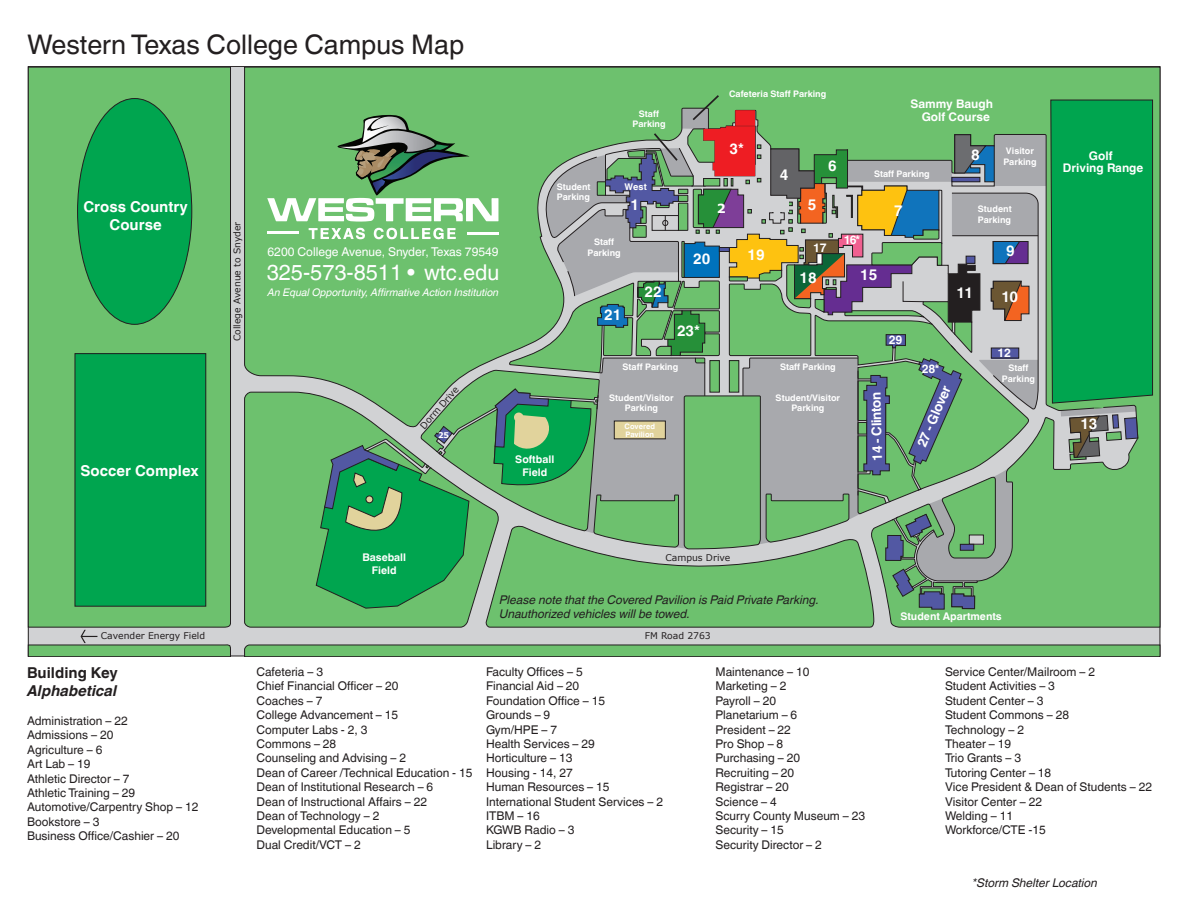
<style>
.page{position:relative;width:1188px;height:918px;background:#fff}
.page>*{position:absolute;margin:0;border:0;box-sizing:border-box;transform-origin:0 0}
.t1{font:27px "Helvetica World";color:#231f20}
.t2{font:21.75px "Helvetica World";color:#fff}
.t3{font:700 15px/18px "Helvetica World";color:#fff;text-align:center}
.t4{font:italic 700 15px "Helvetica World";color:#231f20}
.t5{font:700 15px "Helvetica World";color:#231f20}
.t6{font:700 13.5px "Helvetica World";color:#fff}
.t7{font:700 12.6px "Verdana";color:#fff}
.t8{font:12.15px "Helvetica World";color:#fff}
.t9{font:12px "Helvetica World";color:#231f20}
.t10{font:italic 12px "Helvetica World";color:#231f20}
.t11{font:700 12px "Helvetica World";letter-spacing:-.035em;color:#fff}
.t12{font:700 11.85px/13.2px "Helvetica World";color:#fff;text-align:right}
.t13{font:italic 10.5px "Helvetica World";color:#fff}
.t14{font:700 10.5px/12.6px "Helvetica World";color:#fff;text-align:center}
.t15{font:9.3px "Verdana";color:#231f20}
.t16{font:700 9.3px "Helvetica World";color:#fff}
.t17{font:700 9px/10.8px "Helvetica World";color:#fff;text-align:center}
.t18{font:700 7.95px "Verdana";color:#fff}
.t19{font:700 7.5px/7.5px "Helvetica World";color:#fff}
</style>
<div class="page">
<div style="left:28px;top:66px;width:1132px;height:590px;background:#d1d2d4"></div>
<svg style="left:244px;top:67px;width:916px;height:560px;background:#6fbc70"></svg>
<svg style="left:244px;top:392px;width:23px;height:235px;background:#69b96a"></svg>
<div style="left:28px;top:67px;width:203px;height:560px;background:#6dc16e"></div>
<svg style="left:244px;top:645px;width:916px;height:12px;background:#65af65"></svg>
<div style="left:75px;top:354px;width:131px;height:252px;background:#00a54f"></div>
<div style="left:75px;top:353px;width:131px;height:253px;border:1px solid #231f20"></div>
<div style="left:78px;top:99px;width:114px;height:225px;background:#00a54f;border-radius:50%"></div>
<svg style="left:1051px;top:100px;width:102px;height:360px;background:#18a258"></svg>
<svg style="left:28px;top:630px;width:203px;height:27px"></svg>
<svg style="left:267px;top:93px;width:771px;height:535px;background:#79af7e"></svg>
<p class="t1" style="left:27px;top:29px;width:439px">Western Texas College Campus Map</p>
<p class="t17" style="left:632px;top:108px;width:35px">Staff<br>Parking</p>
<p class="t17" style="left:557px;top:181px;width:35px;text-align:left">Student<br>Parking</p>
<p class="t16" style="left:625px;top:181px;width:24px">West</p>
<p class="t3" style="left:83px;top:198px;width:106px">Cross Country<br>Course</p>
<p class="t3" style="left:631px;top:196px;width:10px">1</p>
<p class="t15" style="left:231px;top:341px;width:121px;rotate:-90deg">College Avenue to Snyder</p>
<p class="t17" style="left:588px;top:237px;width:35px">Staff<br>Parking</p>
<p class="t8" style="left:268px;top:245px;width:233px">6200 College Avenue, Snyder, Texas 79549</p>
<p class="t2" style="left:267px;top:260px;width:234px">325-573-8511 • wtc.edu</p>
<p class="t3" style="left:644px;top:283px;width:19px">22</p>
<p class="t13" style="left:268px;top:286px;width:233px">An Equal Opportunity, Affirmative Action Institution</p>
<p class="t3" style="left:604px;top:306px;width:19px">21</p>
<p class="t17" style="left:729px;top:89px;width:99px">Cafeteria Staff Parking</p>
<p class="t12" style="left:910px;top:97px;width:84px">Sammy Baugh<br>Golf Course</p>
<p class="t3" style="left:729px;top:140px;width:16px">3*</p>
<p class="t7" style="left:717px;top:200px;width:10px">2</p>
<p class="t3" style="left:693px;top:250px;width:19px">20</p>
<p class="t3" style="left:748px;top:246px;width:19px">19</p>
<p class="t3" style="left:780px;top:166px;width:10px">4</p>
<p class="t3" style="left:808px;top:196px;width:10px">5</p>
<p class="t3" style="left:828px;top:157px;width:10px">6</p>
<p class="t11" style="left:813px;top:241px;width:15px">17</p>
<p class="t3" style="left:799px;top:269px;width:19px">18</p>
<p class="t17" style="left:874px;top:168px;width:57px">Staff Parking</p>
<p class="t11" style="left:844px;top:233px;width:18px">16*</p>
<p class="t3" style="left:860px;top:266px;width:19px">15</p>
<p class="t3" style="left:894px;top:202px;width:10px">7</p>
<p class="t3" style="left:971px;top:146px;width:10px">8</p>
<p class="t17" style="left:1003px;top:145px;width:35px;text-align:left">Visitor<br>Parking</p>
<p class="t17" style="left:978px;top:204px;width:35px;text-align:left">Student<br>Parking</p>
<p class="t3" style="left:957px;top:284px;width:18px">11</p>
<p class="t3" style="left:1006px;top:242px;width:10px">9</p>
<p class="t3" style="left:1001px;top:288px;width:18px">10</p>
<p class="t3" style="left:677px;top:322px;width:25px">23*</p>
<p class="t11" style="left:889px;top:333px;width:15px">29</p>
<p class="t11" style="left:998px;top:346px;width:15px">12</p>
<p class="t3" style="left:81px;top:462px;width:120px">Soccer Complex</p>
<p class="t15" style="left:417px;top:423px;width:55px;rotate:-49deg">Dorm Drive</p>
<p class="t18" style="left:438px;top:430px;width:12px">25</p>
<p class="t14" style="left:515px;top:453px;width:40px">Softball<br>Field</p>
<p class="t17" style="left:623px;top:362px;width:57px">Staff Parking</p>
<p class="t17" style="left:780px;top:362px;width:57px">Staff Parking</p>
<p class="t17" style="left:776px;top:392px;width:66px">Student/Visitor<br>Parking</p>
<p class="t17" style="left:609px;top:392px;width:66px">Student/Visitor<br>Parking</p>
<p class="t19" style="left:625px;top:423px;width:32px">Covered<br>Pavilion</p>
<p class="t6" style="left:869px;top:461px;width:70px;rotate:-91deg">14 - Clinton</p>
<p class="t11" style="left:922px;top:362px;width:19px">28*</p>
<p class="t6" style="left:914px;top:444px;width:67px;rotate:-67deg">27 - Glover</p>
<p class="t17" style="left:1002px;top:363px;width:35px">Staff<br>Parking</p>
<p class="t12" style="left:1063px;top:150px;width:82px;line-height:11.9px;text-align:center">Golf<br>Driving Range</p>
<p class="t3" style="left:1081px;top:414px;width:18px">13</p>
<p class="t15" style="left:101px;top:629px;width:106px">Cavender Energy Field</p>
<p class="t14" style="left:362px;top:551px;width:45px">Baseball<br>Field</p>
<p class="t15" style="left:665px;top:551px;width:67px">Campus Drive</p>
<p class="t10" style="left:500px;top:593px;width:321px">Please note that the Covered Pavilion is Paid Private Parking.</p>
<p class="t10" style="left:500px;top:607px;width:192px">Unauthorized vehicles will be towed.</p>
<p class="t15" style="left:645px;top:629px;width:68px">FM Road 2763</p>
<p class="t14" style="left:900px;top:611px;width:103px">Student Apartments</p>
<p class="t5" style="left:27px;top:664px;width:92px">Building Key</p>
<p class="t4" style="left:27px;top:682px;width:92px">Alphabetical</p>
<p class="t9" style="left:27px;top:714px;width:102px">Administration – 22</p>
<p class="t9" style="left:27px;top:728px;width:88px">Admissions – 20</p>
<p class="t9" style="left:27px;top:743px;width:77px">Agriculture – 6</p>
<p class="t9" style="left:27px;top:757px;width:65px">Art Lab – 19</p>
<p class="t9" style="left:27px;top:771px;width:104px">Athletic Director – 7</p>
<p class="t9" style="left:27px;top:786px;width:110px">Athletic Training – 29</p>
<p class="t9" style="left:27px;top:800px;width:173px">Automotive/Carpentry Shop – 12</p>
<p class="t9" style="left:27px;top:815px;width:74px">Bookstore – 3</p>
<p class="t9" style="left:27px;top:829px;width:154px">Business Office/Cashier – 20</p>
<p class="t9" style="left:256px;top:665px;width:68px">Cafeteria – 3</p>
<p class="t9" style="left:256px;top:679px;width:143px">Chief Financial Officer – 20</p>
<p class="t9" style="left:256px;top:694px;width:67px">Coaches – 7</p>
<p class="t9" style="left:256px;top:708px;width:143px">College Advancement – 15</p>
<p class="t9" style="left:256px;top:722px;width:113px">Computer Labs - 2, 3</p>
<p class="t9" style="left:256px;top:737px;width:81px">Commons – 28</p>
<p class="t9" style="left:256px;top:751px;width:151px">Counseling and Advising – 2</p>
<p class="t9" style="left:256px;top:766px;width:218px">Dean of Career /Technical Education - 15</p>
<p class="t9" style="left:256px;top:780px;width:178px">Dean of Institutional Research – 6</p>
<p class="t9" style="left:256px;top:794px;width:172px">Dean of Instructional Affairs – 22</p>
<p class="t9" style="left:256px;top:809px;width:124px">Dean of Technology – 2</p>
<p class="t9" style="left:256px;top:823px;width:155px">Developmental Education – 5</p>
<p class="t9" style="left:256px;top:838px;width:106px">Dual Credit/VCT – 2</p>
<p class="t9" style="left:486px;top:665px;width:98px">Faculty Offices – 5</p>
<p class="t9" style="left:486px;top:679px;width:95px">Financial Aid – 20</p>
<p class="t9" style="left:486px;top:694px;width:121px">Foundation Office – 15</p>
<p class="t9" style="left:486px;top:708px;width:66px">Grounds – 9</p>
<p class="t9" style="left:486px;top:722px;width:73px">Gym/HPE – 7</p>
<p class="t9" style="left:486px;top:737px;width:110px">Health Services – 29</p>
<p class="t9" style="left:486px;top:751px;width:88px">Horticulture – 13</p>
<p class="t9" style="left:486px;top:766px;width:88px">Housing - 14, 27</p>
<p class="t9" style="left:486px;top:780px;width:125px">Human Resources – 15</p>
<p class="t9" style="left:486px;top:794px;width:179px">International Student Services – 2</p>
<p class="t9" style="left:486px;top:809px;width:55px">ITBM – 16</p>
<p class="t9" style="left:486px;top:823px;width:90px">KGWB Radio – 3</p>
<p class="t9" style="left:486px;top:838px;width:57px">Library – 2</p>
<p class="t9" style="left:716px;top:665px;width:95px">Maintenance – 10</p>
<p class="t9" style="left:716px;top:679px;width:72px">Marketing – 2</p>
<p class="t9" style="left:716px;top:694px;width:62px">Payroll – 20</p>
<p class="t9" style="left:716px;top:708px;width:83px">Planetarium – 6</p>
<p class="t9" style="left:716px;top:722px;width:77px">President – 22</p>
<p class="t9" style="left:716px;top:737px;width:69px">Pro Shop – 8</p>
<p class="t9" style="left:716px;top:751px;width:86px">Purchasing – 20</p>
<p class="t9" style="left:716px;top:766px;width:80px">Recruiting – 20</p>
<p class="t9" style="left:716px;top:780px;width:75px">Registrar – 20</p>
<p class="t9" style="left:716px;top:794px;width:63px">Science – 4</p>
<p class="t9" style="left:716px;top:809px;width:151px">Scurry County Museum – 23</p>
<p class="t9" style="left:716px;top:823px;width:70px">Security – 15</p>
<p class="t9" style="left:716px;top:838px;width:108px">Security Director – 2</p>
<p class="t9" style="left:945px;top:665px;width:152px">Service Center/Mailroom – 2</p>
<p class="t9" style="left:945px;top:679px;width:111px">Student Activities – 3</p>
<p class="t9" style="left:945px;top:694px;width:100px">Student Center – 3</p>
<p class="t9" style="left:945px;top:708px;width:126px">Student Commons – 28</p>
<p class="t9" style="left:945px;top:722px;width:81px">Technology – 2</p>
<p class="t9" style="left:945px;top:737px;width:68px">Theater – 19</p>
<p class="t9" style="left:945px;top:751px;width:78px">Trio Grants – 3</p>
<p class="t9" style="left:945px;top:766px;width:108px">Tutoring Center – 18</p>
<p class="t9" style="left:945px;top:780px;width:209px">Vice President &amp; Dean of Students – 22</p>
<p class="t9" style="left:945px;top:794px;width:99px">Visitor Center – 22</p>
<p class="t9" style="left:945px;top:809px;width:70px">Welding – 11</p>
<p class="t9" style="left:945px;top:823px;width:102px">Workforce/CTE -15</p>
<p class="t10" style="left:972px;top:876px;width:127px">*Storm Shelter Location</p>
</div>
